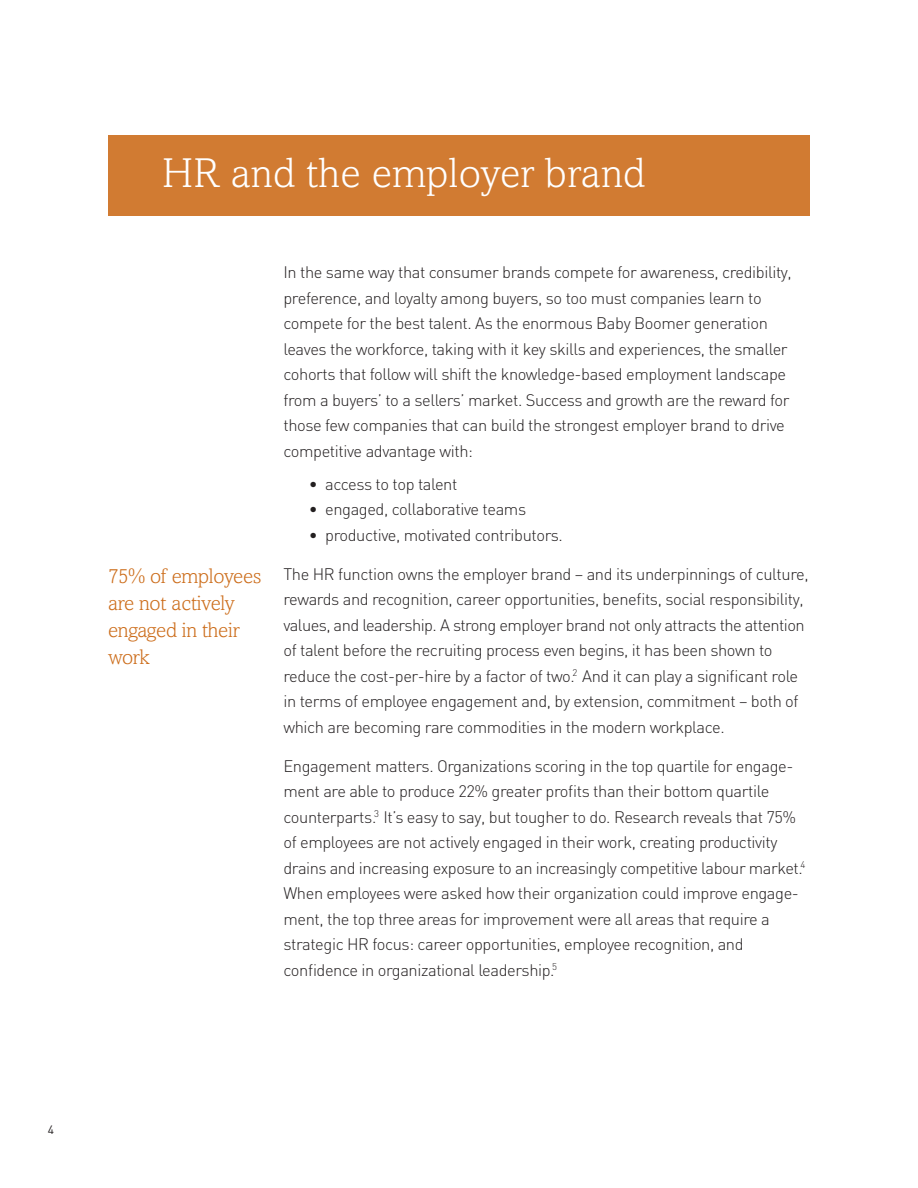
<style>
.page{position:relative;width:918px;height:1188px;background:#fff}
.page>*{position:absolute;margin:0;border:0;box-sizing:border-box;transform-origin:0 0}
.t1{font:300 42px "Amasis MT Std";letter-spacing:.01em;color:#fff}
.t2{font:300 21px/27px "Amasis MT Std";letter-spacing:-.01em;color:#cc6d1b}
.t3{font:300 16.5px/25.5px "DIN";letter-spacing:-.025em;color:#231f20}
.t4{font:12px "DIN";color:#231f20}
</style>
<div class="page">
<div style="left:108px;top:135px;width:702px;height:81px;background:#d17b32"></div>
<p class="t1" style="left:162px;top:149px;width:485px">HR and the employer brand</p>
<p class="t2" style="left:108px;top:563px;width:155px">75% of employees are not actively engaged in their work</p>
<p class="t3" style="left:284px;top:259px;width:510px">In the same way that consumer brands compete for awareness, credibility, preference, and loyalty among buyers, so too must companies learn to compete for the best talent. As the enormous Baby Boomer generation leaves the workforce, taking with it key skills and experiences, the smaller cohorts that follow will shift the knowledge-based employment landscape from a buyers’ to a sellers’ market. Success and growth are the reward for those few companies that can build the strongest employer brand to drive competitive advantage with:</p>
<p class="t3" style="left:309px;top:470px;width:150px">• access to top talent</p>
<p class="t3" style="left:309px;top:496px;width:219px">• engaged, collaborative teams</p>
<p class="t3" style="left:309px;top:521px;width:255px">• productive, motivated contributors.</p>
<p class="t3" style="left:284px;top:560px;width:527px">The HR function owns the employer brand – and its underpinnings of culture, rewards and recognition, career opportunities, benefits, social responsibility, values, and leadership. A strong employer brand not only attracts the attention of talent before the recruiting process even begins, it has been shown to reduce the cost-per-hire by a factor of two.<sup>2</sup> And it can play a significant role in terms of employee engagement and, by extension, commitment – both of which are becoming rare commodities in the modern workplace.</p>
<p class="t3" style="left:284px;top:752px;width:524px">Engagement matters. Organizations scoring in the top quartile for engage&shy;ment are able to produce 22% greater profits than their bottom quartile counterparts.<sup>3</sup> It’s easy to say, but tougher to do. Research reveals that 75% of employees are not actively engaged in their work, creating productivity drains and increasing exposure to an increasingly competitive labour market.<sup>4<br></sup>When employees were asked how their organization could improve engage&shy;ment, the top three areas for improvement were all areas that require a strategic HR focus: career opportunities, employee recognition, and confidence in organizational leadership.<sup>5</sup></p>
<p class="t4" style="left:48px;top:1122px;width:8px">4</p>
</div>
